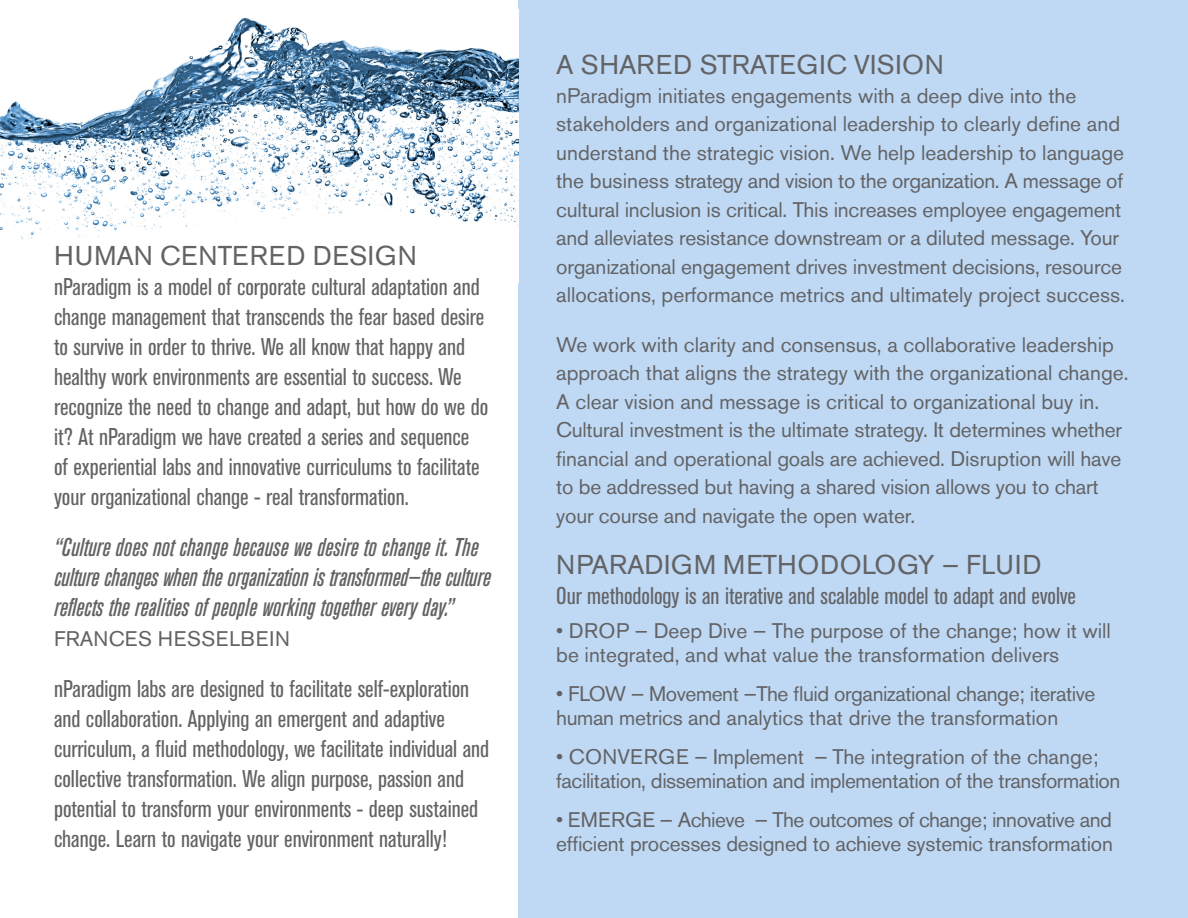
<style>
.page{position:relative;width:1188px;height:918px;background:#fff}
.page>*{position:absolute;margin:0;border:0;box-sizing:border-box;transform-origin:0 0}
.t1{font:27px "Akzidenz Grotesk BE";letter-spacing:.02em;color:#636366}
.t2{font:italic 500 condensed 25.5px/30px "Akzidenz Grotesk BE";color:#636366}
.t3{font:condensed 24px/30px "Akzidenz Grotesk BE";color:#636366}
.t4{font:21px/28.5px "Akzidenz Grotesk BE";letter-spacing:-.01em;color:#636366}
.t5{font:21px "Akzidenz Grotesk BE";letter-spacing:.02em;color:#636366}
</style>
<div class="page">
<div style="left:518px;top:0;width:670px;height:918px;background:#bfd9f4"></div>
<img style="left:0;top:17px;width:518px;height:223px">
<p class="t1" style="left:54px;top:239px;width:364px">HUMAN CENTERED DESIGN</p>
<p class="t3" style="left:54px;top:272px;width:436px">nParadigm is a model of corporate cultural adaptation and change management that transcends the fear based desire to survive in order to thrive. We all know that happy and healthy work environments are essential to success. We recognize the need to change and adapt, but how do we do it? At nParadigm we have created a series and sequence of experiential labs and innovative curriculums to facilitate your organizational change - real transformation.</p>
<p class="t2" style="left:54px;top:532px;width:438px">“Culture does not change because we desire to change it. The culture changes when the organization is transformed—the culture</p>
<p class="t2" style="left:54px;top:592px;width:401px">reflects the realities of people working together every day.”</p>
<p class="t5" style="left:54px;top:626px;width:237px">FRANCES HESSELBEIN</p>
<p class="t3" style="left:54px;top:674px;width:437px">nParadigm labs are designed to facilitate self-exploration and collaboration. Applying an emergent and adaptive curriculum, a fluid methodology, we facilitate individual and collective transformation. We align purpose, passion and potential to transform your environments - deep sustained change. Learn to navigate your environment naturally!</p>
<p class="t1" style="left:556px;top:49px;width:389px">A SHARED STRATEGIC VISION</p>
<p class="t4" style="left:556px;top:81px;width:569px">nParadigm initiates engagements with a deep dive into the stakeholders and organizational leadership to clearly define and understand the strategic vision. We help leadership to language the business strategy and vision to the organization. A message of</p>
<p class="t4" style="left:556px;top:195px;width:570px">cultural inclusion is critical. This increases employee engagement and alleviates resistance downstream or a diluted message. Your organizational engagement drives investment decisions, resource allocations, performance metrics and ultimately project success.</p>
<p class="t4" style="left:556px;top:330px;width:559px">We work with clarity and consensus, a collaborative leadership</p>
<p class="t4" style="left:556px;top:359px;width:574px">approach that aligns the strategy with the organizational change.<br>A clear vision and message is critical to organizational buy in.<br>Cultural investment is the ultimate strategy. It determines whether</p>
<p class="t4" style="left:556px;top:444px;width:567px">financial and operational goals are achieved. Disruption will have to be addressed but having a shared vision allows you to chart your course and navigate the open water.</p>
<p class="t1" style="left:556px;top:548px;width:487px">NPARADIGM METHODOLOGY — FLUID</p>
<p class="t3" style="left:556px;top:581px;width:521px">Our methodology is an iterative and scalable model to adapt and evolve</p>
<p class="t4" style="left:556px;top:619px;width:556px;line-height:24px">• DROP — Deep Dive — The purpose of the change; how it will be integrated, and what value the transformation delivers</p>
<p class="t4" style="left:556px;top:682px;width:541px;line-height:24px">• FLOW — Movement —The fluid organizational change; iterative human metrics and analytics that drive the transformation</p>
<p class="t4" style="left:556px;top:745px;width:566px;line-height:24px">• CONVERGE — Implement — The integration of the change; facilitation, dissemination and implementation of the transformation</p>
<p class="t4" style="left:556px;top:808px;width:558px;line-height:24px">• EMERGE — Achieve — The outcomes of change; innovative and efficient processes designed to achieve systemic transformation</p>
</div>
